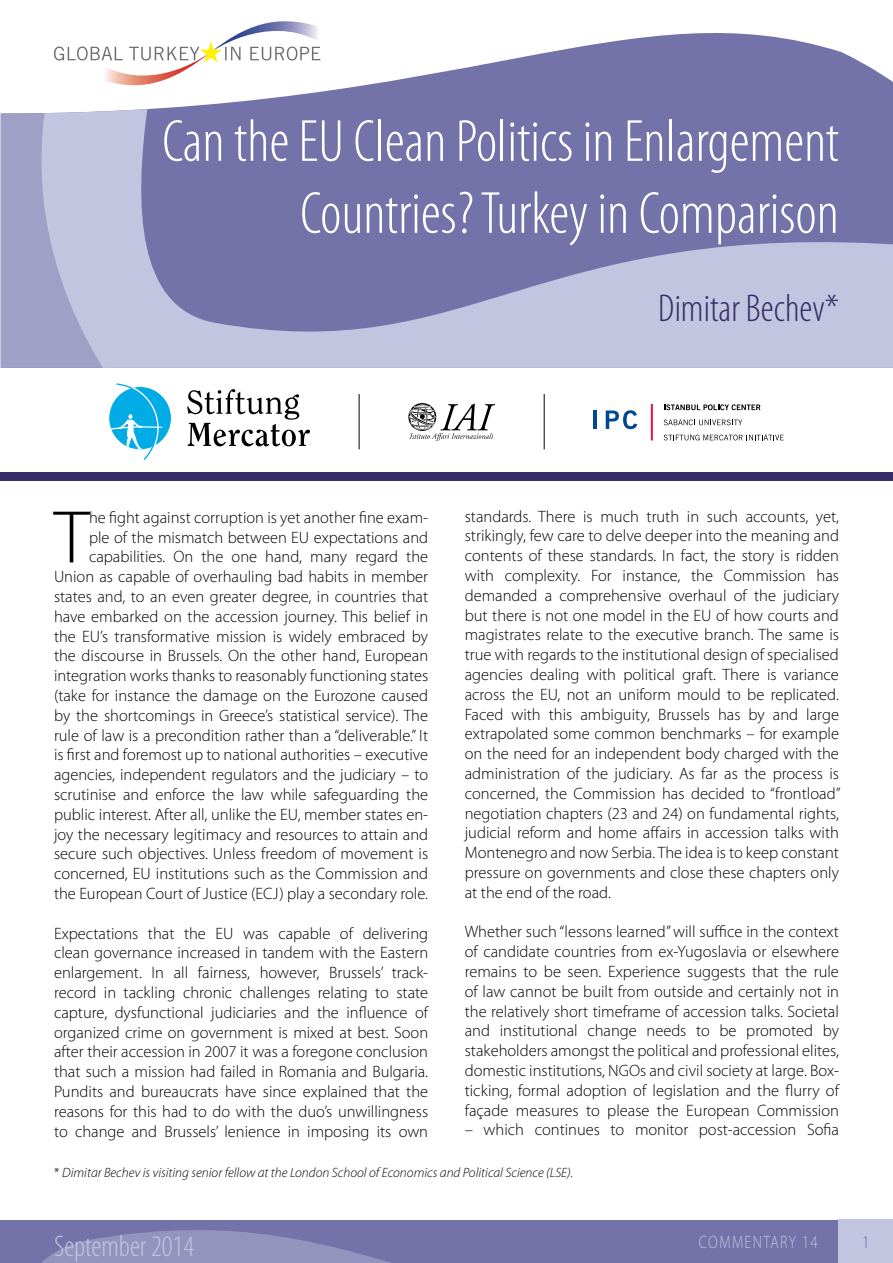
<style>
.page{position:relative;width:893px;height:1263px;background:#fff}
.page>*{position:absolute;margin:0;border:0;box-sizing:border-box;transform-origin:0 0}
.t1{font:300 75.3px "Myriad Pro";color:#000}
.t2{font:300 condensed 60px/72px "Myriad Pro";color:#fff;text-align:right}
.t3{font:300 condensed 39px "Myriad Pro";color:#362c66}
.t4{font:300 condensed 30px "Myriad Pro";color:#c2c4e0}
.t5{font:300 18px "Myriad Pro";letter-spacing:.1em;color:#c2c4e0;scale:.8 1}
.t6{font:300 18px "Myriad Pro";color:#7473a9}
.t7{font:300 16.5px/19.8px "Myriad Pro";color:#000;text-align:justify}
.t8{font:italic 300 13.5px "Myriad Pro";color:#000}
.s1{font-style:normal}
</style>
<div class="page">
<svg style="left:0;top:1220px;width:839px;height:43px"></svg>
<svg style="left:1px;top:33px;width:892px;height:335px;fill:#7473a9"></svg>
<div style="left:839px;top:1220px;width:54px;height:43px;background:#c2c4e0"></div>
<svg style="left:54px;top:21px;width:266px;height:73px"></svg>
<div style="left:0;top:473px;width:893px;height:8px;background:#362c66"></div>
<svg style="left:408px;top:403px;width:87px;height:38px"></svg>
<svg style="left:187px;top:389px;width:123px;height:57px"></svg>
<div style="left:109px;top:387px;width:62px;height:62px;background:#00abe6;border-radius:50%"></div>
<svg style="left:109px;top:383px;width:54px;height:77px"></svg>
<hr style="left:544px;top:394px;width:1px;height:55px;background:#000">
<hr style="left:359px;top:394px;width:1px;height:55px;background:#000">
<svg style="left:664px;top:435px;width:120px;height:5px"></svg>
<svg style="left:664px;top:419px;width:78px;height:6px"></svg>
<svg style="left:664px;top:404px;width:96px;height:6px"></svg>
<hr style="left:651px;top:404px;width:2px;height:36px;background:#ed174f">
<svg style="left:606px;top:410px;width:31px;height:19px"></svg>
<hr style="left:593px;top:410px;width:4px;height:19px;background:#004990">
<h2 class="t2" style="left:162px;top:105px;width:678px">Can the EU Clean Politics in Enlargement<br>Countries? Turkey in Comparison</h2>
<h3 class="t3" style="left:658px;top:285px;width:182px">Dimitar Bechev*</h3>
<p class="t7" style="left:465px;top:506px;width:377px">standards. There is much truth in such accounts, yet, strikingly, few care to delve deeper into the meaning and contents of these standards. In fact, the story is ridden with complexity. For instance, the Commission has demanded a comprehensive overhaul of the judiciary but there is not one model in the EU of how courts and magistrates relate to the executive branch. The same is true with regards to the institutional design of specialised agencies dealing with political graft. There is variance across the EU, not an uniform mould to be replicated.<br>Faced with this ambiguity, Brussels has by and large extrapolated some common benchmarks – for example on the need for an independent body charged with the administration of the judiciary. As far as the process is concerned, the Commission has decided to “frontload” negotiation chapters (23 and 24) on fundamental rights, judicial reform and home affairs in accession talks with Montenegro and now Serbia. The idea is to keep constant pressure on governments and close these chapters only at the end of the road.</p>
<p class="t7" style="left:465px;top:922px;width:376px">Whether such “lessons learned” will suffice in the context of candidate countries from ex-Yugoslavia or elsewhere remains to be seen. Experience suggests that the rule of law cannot be built from outside and certainly not in the relatively short timeframe of accession talks. Societal and institutional change needs to be promoted by stakeholders amongst the political and professional elites, domestic institutions, NGOs and civil society at large. Box&shy;ticking, formal adoption of legislation and the flurry of façade measures to please the European Commission</p>
<p class="t7" style="left:465px;top:1120px;width:376px">– which continues to monitor post-accession Sofia</p>
<p class="t8" style="left:54px;top:1165px;width:521px"><span class="s1">*</span> Dimitar Bechev is visiting senior fellow at the London School of Economics and Political Science (LSE).</p>
<p class="t7" style="left:54px;top:507px;width:376px;text-align:right">he fight against corruption is yet another fine exam-<br>ple of the mismatch between EU expectations and capabilities. On the one hand, many regard the Union as capable of overhauling bad habits in member states and, to an even greater degree, in countries that have embarked on the accession journey. This belief in the EU’s transformative mission is widely embraced by the discourse in Brussels. On the other hand, European integration works thanks to reasonably functioning states (take for instance the damage on the Eurozone caused by the shortcomings in Greece’s statistical service). The rule of law is a precondition rather than a “deliverable.” It is first and foremost up to national authorities – executive agencies, independent regulators and the judiciary – to scrutinise and enforce the law while safeguarding the public interest. After all, unlike the EU, member states en&shy;joy the necessary legitimacy and resources to attain and secure such objectives. Unless freedom of movement is concerned, EU institutions such as the Commission and the European Court of Justice (ECJ) play a secondary role.</p>
<p class="t7" style="left:54px;top:923px;width:376px">Expectations that the EU was capable of delivering clean governance increased in tandem with the Eastern enlargement. In all fairness, however, Brussels’ track&shy;record in tackling chronic challenges relating to state capture, dysfunctional judiciaries and the influence of organized crime on government is mixed at best. Soon after their accession in 2007 it was a foregone conclusion that such a mission had failed in Romania and Bulgaria.<br>Pundits and bureaucrats have since explained that the reasons for this had to do with the duo’s unwillingness to change and Brussels’ lenience in imposing its own</p>
<h1 class="t1" style="left:54px;top:492px;width:36px">T</h1>
<h3 class="t4" style="left:54px;top:1228px;width:142px">September 2014</h3>
<p class="t5" style="left:699px;top:1231px;width:150px">COMMENTARY 14</p>
<p class="t6" style="left:862px;top:1231px;width:10px">1</p>
</div>
